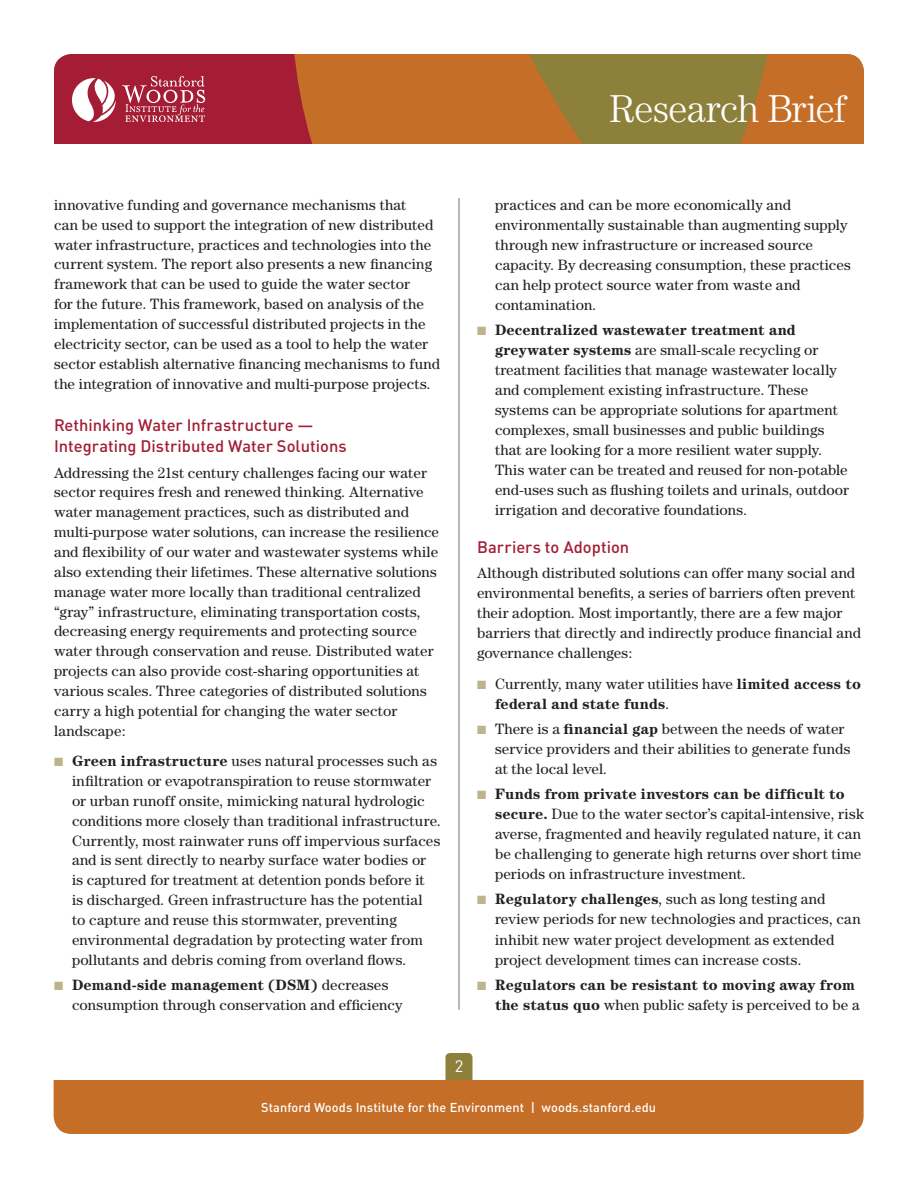
<style>
.page{position:relative;width:918px;height:1188px;background:#fff}
.page>*{position:absolute;margin:0;border:0;box-sizing:border-box;transform-origin:0 0}
.t1{font:300 39px "Century";letter-spacing:-.025em;color:#fff}
.t2{font:500 16.5px/21.3px "DIN";color:#a41d35}
.t3{font:16.5px "DIN";color:#fff}
.t4{font:15px/19.8px "Century";letter-spacing:.01em;color:#231f20}
.t5{font:700 15px/20.1px "Century";letter-spacing:.015em;color:#231f20}
.t6{font:500 12.75px "DIN";letter-spacing:.01em;color:#fff}
.s1{color:#bdb38c}
.s2{font-weight:700}
.s3{font-weight:400}
</style>
<div class="page">
<svg style="left:54px;top:54px;width:810px;height:90px;background:#af5f36"></svg>
<div style="left:54px;top:1080px;width:810px;height:54px;background:#c56e28"></div>
<svg style="left:446px;top:1053px;width:26px;height:27px"></svg>
<hr style="left:459px;top:198px;width:1px;height:812px;background:#707171">
<h1 class="t1" style="left:610px;top:86px;width:238px">Research Brief</h1>
<p class="t4" style="left:54px;top:195px;width:388px">innovative funding and governance mechanisms that<br>can be used to support the integration of new distributed water infrastructure, practices and technologies into the current system. The report also presents a new financing framework that can be used to guide the water sector<br>for the future. This framework, based on analysis of the implementation of successful distributed projects in the electricity sector, can be used as a tool to help the water sector establish alternative financing mechanisms to fund the integration of innovative and multi-purpose projects.</p>
<p class="t2" style="left:54px;top:414px;width:294px">Rethinking Water Infrastructure —<br>Integrating Distributed Water Solutions</p>
<p class="t4" style="left:54px;top:462px;width:387px">Addressing the 21st century challenges facing our water sector requires fresh and renewed thinking. Alternative water management practices, such as distributed and multi-purpose water solutions, can increase the resilience and flexibility of our water and wastewater systems while also extending their lifetimes. These alternative solutions manage water more locally than traditional centralized “gray” infrastructure, eliminating transportation costs, decreasing energy requirements and protecting source water through conservation and reuse. Distributed water projects can also provide cost-sharing opportunities at various scales. Three categories of distributed solutions carry a high potential for changing the water sector landscape:</p>
<p class="t4" style="left:72px;top:751px;width:370px;text-indent:-18px"><span class="s1">■</span> <span class="s2">Green infrastructure</span> uses natural processes such as infiltration or evapotranspiration to reuse stormwater or urban runoff onsite, mimicking natural hydrologic conditions more closely than traditional infrastructure.<br>Currently, most rainwater runs off impervious surfaces and is sent directly to nearby surface water bodies or is captured for treatment at detention ponds before it<br>is discharged. Green infrastructure has the potential<br>to capture and reuse this stormwater, preventing environmental degradation by protecting water from pollutants and debris coming from overland flows.</p>
<p class="t4" style="left:72px;top:975px;width:332px;text-indent:-18px"><span class="s1">■</span> <span class="s2">Demand-side management (DSM)</span> decreases consumption through conservation and efficiency</p>
<p class="t4" style="left:495px;top:194px;width:357px">practices and can be more economically and environmentally sustainable than augmenting supply through new infrastructure or increased source capacity. By decreasing consumption, these practices can help protect source water from waste and contamination.</p>
<p class="t4" style="left:495px;top:320px;width:356px;text-indent:-18px"><span class="s1">■</span> <span class="s2">Decentralized wastewater treatment and greywater systems</span> are small-scale recycling or treatment facilities that manage wastewater locally and complement existing infrastructure. These systems can be appropriate solutions for apartment complexes, small businesses and public buildings that are looking for a more resilient water supply.<br>This water can be treated and reused for non-potable end-uses such as flushing toilets and urinals, outdoor irrigation and decorative foundations.</p>
<p class="t2" style="left:477px;top:535px;width:154px">Barriers to Adoption</p>
<p class="t4" style="left:477px;top:563px;width:386px">Although distributed solutions can offer many social and environmental benefits, a series of barriers often prevent their adoption. Most importantly, there are a few major barriers that directly and indirectly produce financial and governance challenges:</p>
<p class="t5" style="left:495px;top:673px;width:367px;text-indent:-18px"><span class="s1">■</span> <span class="s3">Currently, many water utilities have</span> limited access to federal and state funds<span class="s3">.</span></p>
<p class="t4" style="left:495px;top:718px;width:357px;text-indent:-18px"><span class="s1">■</span> There is a <span class="s2">financial gap</span> between the needs of water service providers and their abilities to generate funds at the local level.</p>
<p class="t4" style="left:495px;top:784px;width:371px;text-indent:-18px"><span class="s1">■</span> <span class="s2">Funds from private investors can be difficult to secure.</span> Due to the water sector’s capital-intensive, risk averse, fragmented and heavily regulated nature, it can be challenging to generate high returns over short time periods on infrastructure investment.</p>
<p class="t4" style="left:495px;top:889px;width:367px;text-indent:-18px"><span class="s1">■</span> <span class="s2">Regulatory challenges</span>, such as long testing and review periods for new technologies and practices, can inhibit new water project development as extended project development times can increase costs.</p>
<p class="t5" style="left:495px;top:974px;width:366px;text-indent:-18px"><span class="s1">■</span> Regulators can be resistant to moving away from the status quo <span class="s3">when public safety is perceived to be a</span></p>
<p class="t3" style="left:455px;top:1056px;width:10px">2</p>
<p class="t6" style="left:261px;top:1100px;width:396px">Stanford Woods Institute for the Environment | woods.stanford.edu</p>
</div>
